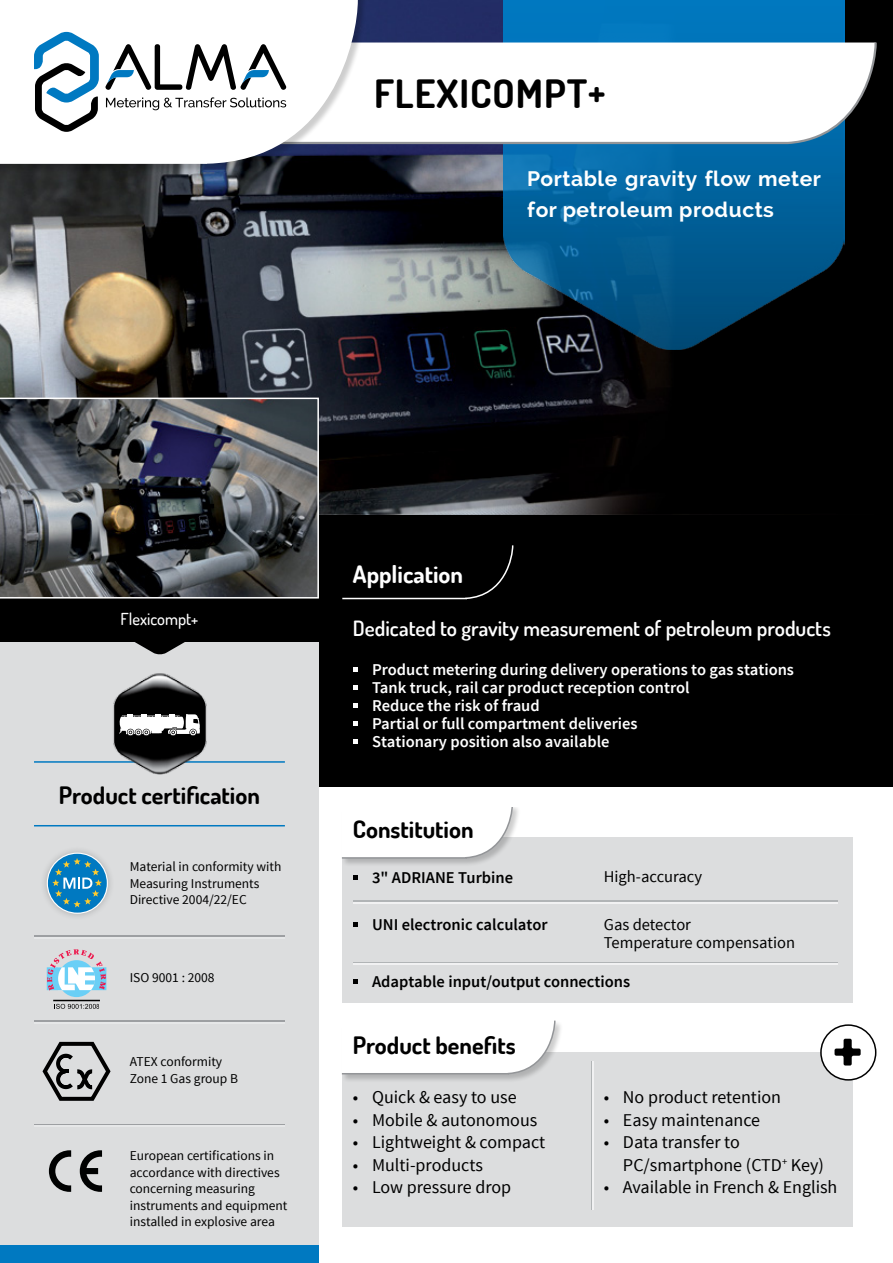
<style>
.page{position:relative;width:893px;height:1263px;background:#fff}
.page>*{position:absolute;margin:0;border:0;box-sizing:border-box;transform-origin:0 0}
.t1{font:700 39px "Dosis";letter-spacing:.025em;color:#000}
.t2{font:700 24px "Dosis";color:#000}
.t3{font:700 24px "Dosis";color:#fff}
.t4{font:600 21px "Dosis";letter-spacing:-.005em;color:#fff}
.t5{font:700 21px/31.5px "Raleway";letter-spacing:.025em;color:#fff}
.t6{font:18px/22.5px "Source Sans Pro";color:#000}
.t7{font:600 16.5px/18px "Source Sans Pro";color:#fff}
.t8{font:600 16.5px "Source Sans Pro";color:#000}
.t9{font:16.5px/18px "Source Sans Pro";color:#000}
.t10{font:500 16.5px "Dosis";color:#fff}
.t11{font:13.5px/16.5px "Source Sans Pro";color:#000}
</style>
<div class="page">
<div style="left:0;top:0;width:893px;height:787px;background:#000"></div>
<img style="left:0;top:0;width:845px;height:514px">
<img style="left:504px;top:0;width:340px;height:349px">
<svg style="left:367px;top:40px;width:510px;height:105px;background:#eaeef0"></svg>
<div style="left:0;top:0;width:367px;height:173px;background:#000;opacity:.2"></div>
<svg style="left:0;top:0;width:358px;height:164px;background:#f1f2f3"></svg>
<svg style="left:105px;top:44px;width:181px;height:46px"></svg>
<svg style="left:34px;top:32px;width:65px;height:100px;background:#9cb7c6"></svg>
<svg style="left:106px;top:97px;width:180px;height:13px;background:#c7c7c7"></svg>
<div style="left:0;top:642px;width:319px;height:621px;background:#dcddde"></div>
<svg style="left:353px;top:667px;width:5px;height:5px"></svg>
<svg style="left:353px;top:685px;width:5px;height:5px"></svg>
<svg style="left:353px;top:703px;width:5px;height:5px"></svg>
<svg style="left:353px;top:721px;width:5px;height:5px"></svg>
<svg style="left:353px;top:739px;width:5px;height:5px"></svg>
<svg style="left:43px;top:1042px;width:68px;height:59px"></svg>
<svg style="left:49px;top:1150px;width:22px;height:42px"></svg>
<svg style="left:80px;top:1150px;width:22px;height:42px"></svg>
<hr style="left:34px;top:825px;width:251px;height:1px;background:#0079c1">
<hr style="left:34px;top:761px;width:251px;height:2px;background:#0079c1">
<div style="left:40px;top:846px;width:75px;height:75px;background:#000;opacity:.2"></div>
<div style="left:47px;top:853px;width:61px;height:61px;border:2px solid #fff;border-radius:50%"></div>
<div style="left:48px;top:854px;width:59px;height:59px;background:#0079c1;border-radius:50%"></div>
<svg style="left:52px;top:858px;width:50px;height:49px"></svg>
<div style="left:0;top:1246px;width:319px;height:17px;background:#0079c1"></div>
<hr style="left:34px;top:935px;width:251px;height:2px;background:#9d9fa2">
<hr style="left:34px;top:937px;width:251px;height:1px;background:#e6e7e8">
<hr style="left:34px;top:1020px;width:251px;height:2px;background:#9d9fa2">
<hr style="left:34px;top:1022px;width:251px;height:1px;background:#e6e7e8">
<hr style="left:34px;top:1124px;width:251px;height:1px;background:#9d9fa2">
<hr style="left:34px;top:1125px;width:251px;height:2px;background:#e6e7e8">
<div style="left:58px;top:960px;width:37px;height:37px;background:#6acff6;border-radius:50%"></div>
<svg style="left:47px;top:949px;width:59px;height:42px"></svg>
<hr style="left:53px;top:1000px;width:47px;height:1px;background:#000">
<svg style="left:54px;top:1004px;width:45px;height:5px"></svg>
<img style="left:106px;top:673px;width:107px;height:102px">
<svg style="left:119px;top:714px;width:81px;height:22px;background:#b8b8b8"></svg>
<hr style="left:152px;top:729px;width:10px;height:4px;background:#fff">
<div style="left:342px;top:837px;width:511px;height:165px;background:#dcddde"></div>
<div style="left:342px;top:1052px;width:511px;height:175px;background:#dcddde"></div>
<div style="left:341px;top:1020px;width:222px;height:63px;background:#000;opacity:.2"></div>
<svg style="left:341px;top:1020px;width:215px;height:55px"></svg>
<div style="left:340px;top:1008px;width:191px;height:15px;background:#fff"></div>
<div style="left:341px;top:804px;width:180px;height:63px;background:#000;opacity:.2"></div>
<svg style="left:341px;top:807px;width:173px;height:52px"></svg>
<div style="left:340px;top:792px;width:191px;height:15px;background:#fff"></div>
<svg style="left:353px;top:875px;width:5px;height:4px"></svg>
<svg style="left:353px;top:979px;width:5px;height:4px"></svg>
<svg style="left:353px;top:922px;width:5px;height:5px"></svg>
<hr style="left:353px;top:900px;width:485px;height:2px;background:#b1b4b6">
<hr style="left:353px;top:902px;width:485px;height:1px;background:#f1f1f2">
<hr style="left:353px;top:962px;width:485px;height:2px;background:#b1b4b6">
<hr style="left:353px;top:964px;width:485px;height:1px;background:#f1f1f2">
<hr style="left:591px;top:1061px;width:2px;height:149px;background:#b1b4b6">
<hr style="left:593px;top:1061px;width:1px;height:149px;background:#f1f1f2">
<div style="left:821px;top:1025px;width:55px;height:55px;background:#fff;border-radius:50%"></div>
<div style="left:820px;top:1024px;width:56px;height:56px;border:2px solid #000;border-radius:50%"></div>
<svg style="left:834px;top:1039px;width:27px;height:26px"></svg>
<svg style="left:342px;top:545px;width:172px;height:55px"></svg>
<svg style="left:108px;top:598px;width:103px;height:57px"></svg>
<svg style="left:0;top:398px;width:319px;height:200px;background:#505257"></svg>
<h1 class="t1" style="left:374px;top:69px;width:233px">FlexicompT+</h1>
<h3 class="t5" style="left:527px;top:163px;width:295px">Portable gravity flow meter for petroleum products</h3>
<p class="t10" style="left:121px;top:608px;width:79px">Flexicompt+</p>
<h2 class="t2" style="left:59px;top:779px;width:202px">Product certification</h2>
<p class="t11" style="left:130px;top:859px;width:153px">Material in conformity with<br>Measuring Instruments<br>Directive 2004/22/EC</p>
<p class="t11" style="left:130px;top:969px;width:86px">ISO 9001 : 2008</p>
<p class="t11" style="left:130px;top:1053px;width:110px">ATEX conformity<br>Zone 1 Gas group B</p>
<p class="t11" style="left:130px;top:1148px;width:159px">European certifications in accordance with directives concerning measuring instruments and equipment installed in explosive area</p>
<h2 class="t3" style="left:353px;top:558px;width:112px">Application</h2>
<h3 class="t4" style="left:353px;top:615px;width:479px">Dedicated to gravity measurement of petroleum products</h3>
<p class="t7" style="left:372px;top:661px;width:423px">Product metering during delivery operations to gas stations Tank truck, rail car product reception control<br>Reduce the risk of fraud<br>Partial or full compartment deliveries<br>Stationary position also available</p>
<h2 class="t2" style="left:353px;top:814px;width:122px">Constitution</h2>
<p class="t8" style="left:372px;top:867px;width:142px">3" ADRIANE Turbine</p>
<p class="t9" style="left:604px;top:868px;width:100px">High-accuracy</p>
<p class="t8" style="left:372px;top:914px;width:177px">UNI electronic calculator</p>
<p class="t9" style="left:604px;top:916px;width:193px">Gas detector<br>Temperature compensation</p>
<p class="t8" style="left:372px;top:970px;width:260px">Adaptable input/output connections</p>
<h2 class="t2" style="left:353px;top:1029px;width:164px">Product benefits</h2>
<h3 class="t6" style="left:353px;top:1086px;width:165px">• Quick &amp; easy to use</h3>
<h3 class="t6" style="left:353px;top:1109px;width:186px">• Mobile &amp; autonomous</h3>
<h3 class="t6" style="left:353px;top:1131px;width:194px">• Lightweight &amp; compact</h3>
<h3 class="t6" style="left:353px;top:1154px;width:132px">• Multi-products</h3>
<h3 class="t6" style="left:353px;top:1176px;width:160px">• Low pressure drop</h3>
<h3 class="t6" style="left:604px;top:1086px;width:179px">• No product retention</h3>
<h3 class="t6" style="left:604px;top:1109px;width:158px">• Easy maintenance</h3>
<h3 class="t6" style="left:623px;top:1131px;width:203px;text-indent:-19px">• Data transfer to<br>PC/smartphone (CTD<sup>+</sup> Key)</h3>
<h3 class="t6" style="left:604px;top:1176px;width:235px">• Available in French &amp; English</h3>
</div>
